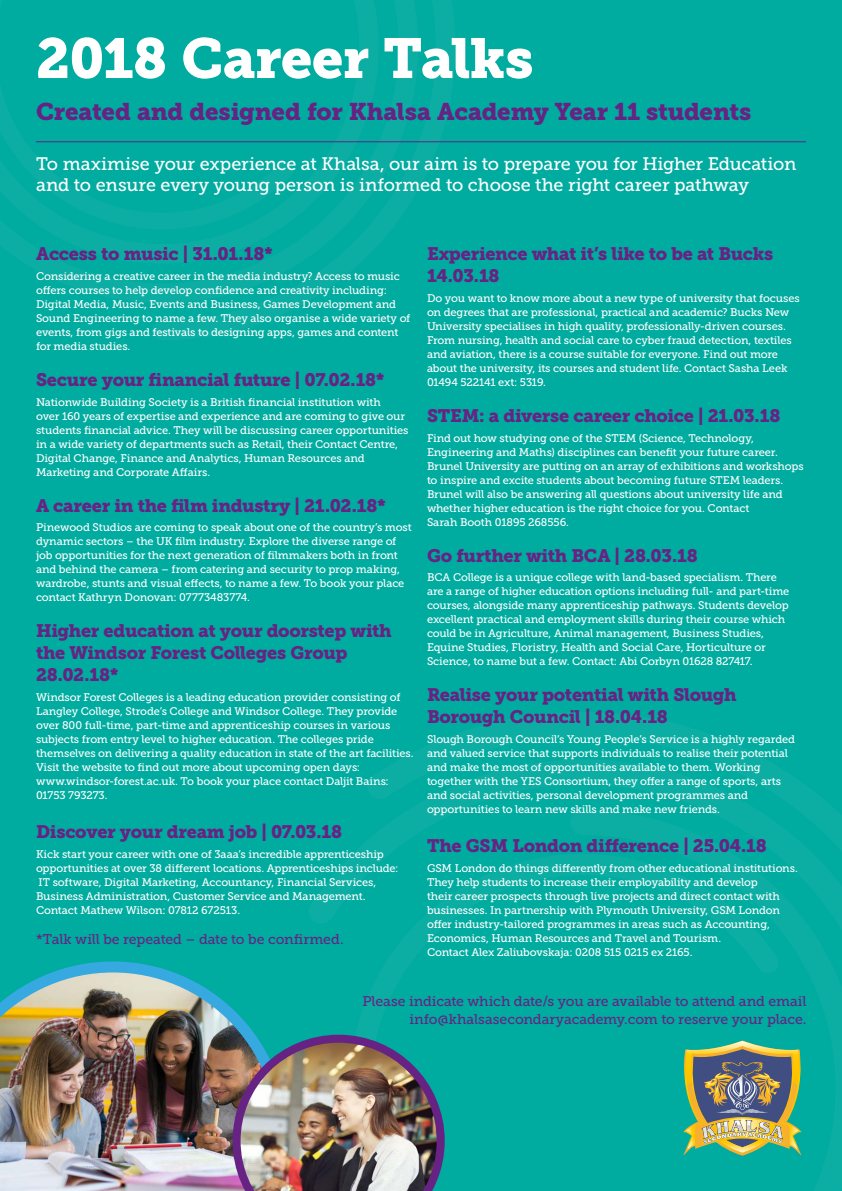
<style>
.page{position:relative;width:842px;height:1191px;background:#00aba0}
.page>*{position:absolute;margin:0;border:0;box-sizing:border-box;transform-origin:0 0}
.t1{font:56px "Museo Slab 900";letter-spacing:-.015em;color:#fff}
.t2{font:24px "Museo Slab 900";letter-spacing:-.01em;color:#662383}
.t3{font:18px/22px "Museo Slab 900";letter-spacing:-.015em;color:#662383}
.t4{font:18px/21px "Museo Slab 500";letter-spacing:-.01em;color:#fff}
.t5{font:14px/18px "Museo Slab 500";letter-spacing:-.01em;color:#662383;text-align:right}
.t6{font:11px/14px "Museo Slab 500";letter-spacing:-.015em;color:#fff}
</style>
<div class="page">
<svg style="left:406px;top:712px;width:354px;height:45px"></svg>
<svg style="left:368px;top:757px;width:467px;height:53px"></svg>
<svg style="left:309px;top:810px;width:533px;height:381px"></svg>
<svg style="left:349px;top:852px;width:431px;height:339px"></svg>
<svg style="left:153px;top:0;width:302px;height:340px"></svg>
<svg style="left:28px;top:0;width:390px;height:303px"></svg>
<svg style="left:0;top:0;width:379px;height:264px"></svg>
<svg style="left:0;top:0;width:316px;height:229px"></svg>
<hr style="left:36px;top:141px;width:770px;height:1px;background:#662383">
<img style="left:0;top:961px;width:255px;height:230px">
<img style="left:233px;top:1034px;width:212px;height:157px">
<svg style="left:682px;top:1040px;width:131px;height:115px"></svg>
<h1 class="t1" style="left:36px;top:26px;width:499px">2018 Career Talks</h1>
<h2 class="t2" style="left:36px;top:98px;width:717px">Created and designed for Khalsa Academy Year 11 students</h2>
<h3 class="t4" style="left:36px;top:153px;width:762px">To maximise your experience at Khalsa, our aim is to prepare you for Higher Education and to ensure every young person is informed to choose the right career pathway</h3>
<h3 class="t3" style="left:36px;top:243px;width:238px">Access to music | 31.01.18*</h3>
<p class="t6" style="left:36px;top:269px;width:376px">Considering a creative career in the media industry? Access to music offers courses to help develop confidence and creativity including:<br>Digital Media, Music, Events and Business, Games Development and Sound Engineering to name a few. They also organise a wide variety of events, from gigs and festivals to designing apps, games and content for media studies.</p>
<h3 class="t3" style="left:36px;top:369px;width:350px">Secure your financial future | 07.02.18*</h3>
<p class="t6" style="left:36px;top:395px;width:374px">Nationwide Building Society is a British financial institution with<br>over 160 years of expertise and experience and are coming to give our students financial advice. They will be discussing career opportunities in a wide variety of departments such as Retail, their Contact Centre, Digital Change, Finance and Analytics, Human Resources and Marketing and Corporate Affairs.</p>
<h3 class="t3" style="left:36px;top:494px;width:352px">A career in the film industry | 21.02.18*</h3>
<p class="t6" style="left:36px;top:520px;width:377px">Pinewood Studios are coming to speak about one of the country’s most dynamic sectors – the UK film industry. Explore the diverse range of job opportunities for the next generation of filmmakers both in front and behind the camera – from catering and security to prop making, wardrobe, stunts and visual effects, to name a few. To book your place contact Kathryn Donovan: 07773483774.</p>
<h3 class="t3" style="left:36px;top:620px;width:357px">Higher education at your doorstep with the Windsor Forest Colleges Group<br>28.02.18*</h3>
<p class="t6" style="left:36px;top:690px;width:379px">Windsor Forest Colleges is a leading education provider consisting of Langley College, Strode’s College and Windsor College. They provide over 800 full-time, part-time and apprenticeship courses in various subjects from entry level to higher education. The colleges pride themselves on delivering a quality education in state of the art facilities.<br>Visit the website to find out more about upcoming open days: www.windsor-forest.ac.uk. To book your place contact Daljit Bains:<br>01753 793273.</p>
<h3 class="t3" style="left:36px;top:821px;width:308px">Discover your dream job | 07.03.18</h3>
<p class="t6" style="left:36px;top:847px;width:364px">Kick start your career with one of 3aaa’s incredible apprenticeship opportunities at over 38 different locations. Apprenticeships include:<br>IT software, Digital Marketing, Accountancy, Financial Services, Business Administration, Customer Service and Management.<br>Contact Mathew Wilson: 07812 672513.</p>
<p class="t5" style="left:36px;top:930px;width:309px">*Talk will be repeated – date to be confirmed.</p>
<h3 class="t3" style="left:427px;top:243px;width:348px">Experience what it’s like to be at Bucks<br>14.03.18</h3>
<p class="t6" style="left:427px;top:291px;width:374px">Do you want to know more about a new type of university that focuses on degrees that are professional, practical and academic? Bucks New University specialises in high quality, professionally-driven courses.<br>From nursing, health and social care to cyber fraud detection, textiles and aviation, there is a course suitable for everyone. Find out more about the university, its courses and student life. Contact Sasha Leek 01494 522141 ext: 5319.</p>
<h3 class="t3" style="left:427px;top:405px;width:355px">STEM: a diverse career choice | 21.03.18</h3>
<p class="t6" style="left:427px;top:431px;width:378px">Find out how studying one of the STEM (Science, Technology, Engineering and Maths) disciplines can benefit your future career.<br>Brunel University are putting on an array of exhibitions and workshops to inspire and excite students about becoming future STEM leaders.<br>Brunel will also be answering all questions about university life and whether higher education is the right choice for you. Contact<br>Sarah Booth 01895 268556.</p>
<h3 class="t3" style="left:427px;top:544px;width:272px">Go further with BCA | 28.03.18</h3>
<p class="t6" style="left:427px;top:570px;width:364px">BCA College is a unique college with land-based specialism. There are a range of higher education options including full- and part-time courses, alongside many apprenticeship pathways. Students develop excellent practical and employment skills during their course which could be in Agriculture, Animal management, Business Studies, Equine Studies, Floristry, Health and Social Care, Horticulture or Science, to name but a few. Contact: Abi Corbyn 01628 827417.</p>
<h3 class="t3" style="left:427px;top:684px;width:311px">Realise your potential with Slough<br>Borough Council | 18.04.18</h3>
<p class="t6" style="left:427px;top:732px;width:370px">Slough Borough Council’s Young People’s Service is a highly regarded and valued service that supports individuals to realise their potential and make the most of opportunities available to them. Working together with the YES Consortium, they offer a range of sports, arts and social activities, personal development programmes and opportunities to learn new skills and make new friends.</p>
<h3 class="t3" style="left:427px;top:835px;width:341px">The GSM London difference | 25.04.18</h3>
<p class="t6" style="left:427px;top:861px;width:372px">GSM London do things differently from other educational institutions.<br>They help students to increase their employability and develop<br>their career prospects through live projects and direct contact with businesses. In partnership with Plymouth University, GSM London offer industry-tailored programmes in areas such as Accounting, Economics, Human Resources and Travel and Tourism.<br>Contact Alex Zaliubovskaja: 0208 515 0215 ex 2165.</p>
<p class="t5" style="left:362px;top:992px;width:446px">Please indicate which date/s you are available to attend and email info@khalsasecondaryacademy.com to reserve your place.</p>
</div>
